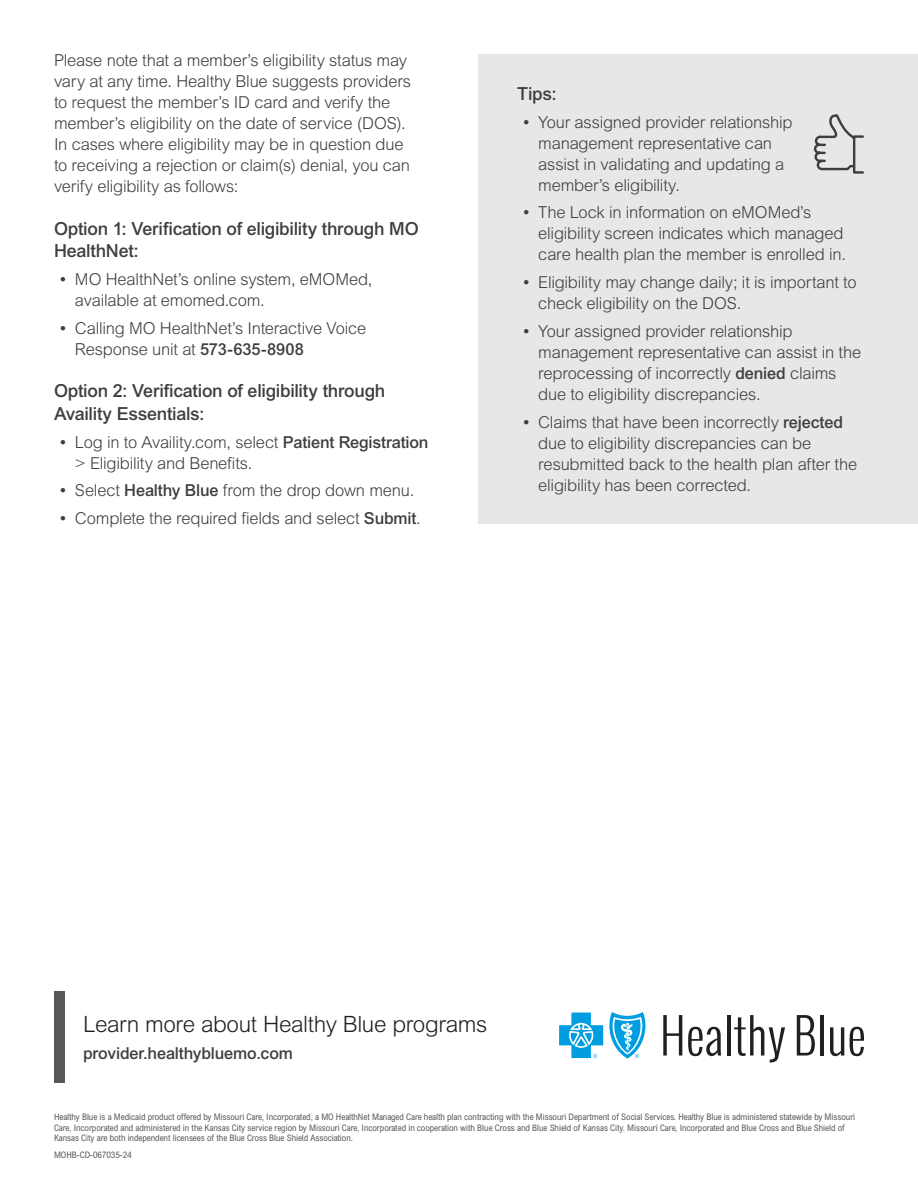
<style>
.page{position:relative;width:918px;height:1188px;background:#fff}
.page>*{position:absolute;margin:0;border:0;box-sizing:border-box;transform-origin:0 0}
.PR_CTA_Larger{font:22.5px "Arialfor ELV Light";letter-spacing:-.015em;color:#231f20}
.CPVS_Subhead{font:18px/22.5px "Arialfor ELV Medium";letter-spacing:-.015em;color:#3e3e3f}
.Subhead{font:18px/22.5px "Arialfor ELV Medium";letter-spacing:-.015em;color:#3e3e3f}
.CPVS_Body_Copy{font:16.5px/21px "Arialfor ELV Light";letter-spacing:-.01em;color:#3e3e3f}
.PR_Body_Copy{font:16.5px "Arialfor ELV Medium";letter-spacing:-.01em;color:#3e3e3f}
.Disclaimer{font:9px/10.5px "Arialfor ELV Cond";letter-spacing:-.005em;color:#57585a}
.s1{font-family:"Arial MT Pro";font-weight:500}
.s2{font-family:"Arialfor ELV Medium"}
</style>
<div class="page">
<svg style="left:559px;top:1012px;width:87px;height:47px"></svg>
<svg style="left:663px;top:1015px;width:19px;height:41px"></svg>
<svg style="left:688px;top:1027px;width:33px;height:29px"></svg>
<hr style="left:727px;top:1015px;width:4px;height:41px;background:#231f20">
<svg style="left:734px;top:1015px;width:51px;height:48px"></svg>
<svg style="left:797px;top:1015px;width:18px;height:41px"></svg>
<hr style="left:820px;top:1015px;width:4px;height:41px;background:#231f20">
<svg style="left:830px;top:1027px;width:34px;height:29px"></svg>
<div style="left:54px;top:991px;width:11px;height:92px;background:#57585a"></div>
<div style="left:478px;top:54px;width:440px;height:470px;background:#e6e7e9"></div>
<svg style="left:813px;top:115px;width:51px;height:59px"></svg>
<p class="CPVS_Body_Copy" style="left:54px;top:50px;width:359px">Please note that a member’s eligibility status may vary at any time. Healthy Blue suggests providers to request the member’s ID card and verify the member’s eligibility on the date of service (DOS).<br>In cases where eligibility may be in question due to receiving a rejection or claim(s) denial, you can verify eligibility as follows:</p>
<p class="Subhead" style="left:54px;top:218px;width:366px">Option 1: Verification of eligibility through MO<br>HealthNet:</p>
<p class="CPVS_Body_Copy" style="left:75px;top:269px;width:299px;text-indent:-15px"><span class="s1">•</span> MO HealthNet’s online system, eMOMed, available at emomed.com.</p>
<p class="CPVS_Body_Copy" style="left:75px;top:318px;width:293px;text-indent:-15px"><span class="s1">•</span> Calling MO HealthNet’s Interactive Voice<br>Response unit at <span class="s2">573-635-8908</span></p>
<p class="CPVS_Subhead" style="left:54px;top:381px;width:333px">Option 2: Verification of eligibility through<br>Availity Essentials:</p>
<p class="CPVS_Body_Copy" style="left:75px;top:432px;width:355px;text-indent:-15px"><span class="s1">•</span> Log in to Availity.com, select <span class="s2">Patient Registration </span>&gt; Eligibility and Benefits.</p>
<p class="CPVS_Body_Copy" style="left:60px;top:481px;width:356px"><span class="s1">•</span> Select <span class="s2">Healthy Blue</span> from the drop down menu.</p>
<p class="CPVS_Body_Copy" style="left:60px;top:509px;width:362px"><span class="s1">•</span> Complete the required fields and select <span class="s2">Submit</span>.</p>
<p class="CPVS_Subhead" style="left:517px;top:83px;width:41px">Tips:</p>
<p class="CPVS_Body_Copy" style="left:538px;top:112px;width:256px;text-indent:-15px"><span class="s1">•</span> Your assigned provider relationship management representative can assist in validating and updating a member’s eligibility.</p>
<p class="CPVS_Body_Copy" style="left:538px;top:203px;width:309px;text-indent:-15px"><span class="s1">•</span> The Lock in information on eMOMed’s eligibility screen indicates which managed care health plan the member is enrolled in.</p>
<p class="CPVS_Body_Copy" style="left:538px;top:272px;width:320px;text-indent:-15px"><span class="s1">•</span> Eligibility may change daily; it is important to check eligibility on the DOS.</p>
<p class="CPVS_Body_Copy" style="left:538px;top:321px;width:324px;text-indent:-15px"><span class="s1">•</span> Your assigned provider relationship management representative can assist in the reprocessing of incorrectly <span class="s2">denied</span> claims due to eligibility discrepancies.</p>
<p class="CPVS_Body_Copy" style="left:538px;top:412px;width:320px;text-indent:-15px"><span class="s1">•</span> Claims that have been incorrectly <span class="s2">rejected </span>due to eligibility discrepancies can be resubmitted back to the health plan after the eligibility has been corrected.</p>
<p class="PR_CTA_Larger" style="left:83px;top:1011px;width:406px">Learn more about Healthy Blue programs</p>
<p class="PR_Body_Copy" style="left:83px;top:1044px;width:211px">provider.healthybluemo.com</p>
<p class="Disclaimer" style="left:54px;top:1112px;width:803px">Healthy Blue is a Medicaid product offered by Missouri Care, Incorporated, a MO HealthNet Managed Care health plan contracting with the Missouri Department of Social Services. Healthy Blue is administered statewide by Missouri<br>Care, Incorporated and administered in the Kansas City service region by Missouri Care, Incorporated in cooperation with Blue Cross and Blue Shield of Kansas City. Missouri Care, Incorporated and Blue Cross and Blue Shield of<br>Kansas City are both independent licensees of the Blue Cross Blue Shield Association.</p>
<p class="Disclaimer" style="left:54px;top:1150px;width:79px">MOHB-CD-067035-24</p>
</div>
